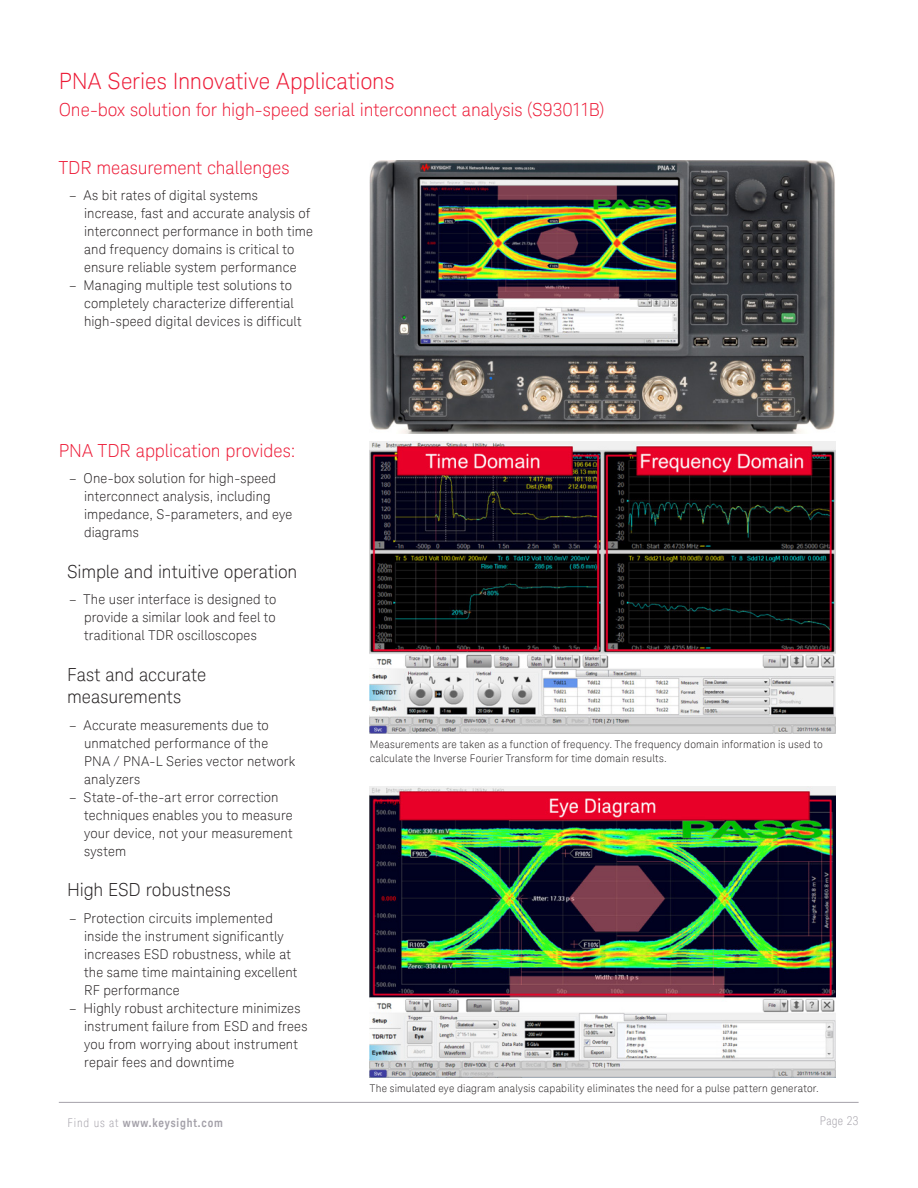
<style>
.page{position:relative;width:918px;height:1188px;background:#fff}
.page>*{position:absolute;margin:0;border:0;box-sizing:border-box;transform-origin:0 0}
.K_Heading_1{font:300 22.5px "Keysight Sans";letter-spacing:-.005em;color:#ed1a36}
.K_Heading_3{font:300 18px/22.5px "Keysight Sans";letter-spacing:-.005em;color:#231f20}
.K_Heading_1-2{font:300 18px "Keysight Sans";letter-spacing:-.005em;color:#ed1a36}
.K_Heading_2{font:300 18px "Keysight Sans";letter-spacing:-.005em;color:#ed1a36}
.t1{font:300 13.5px/18px "Keysight Sans";letter-spacing:.01em;color:#231f20}
.t2{font:700 12px "Keysight Sans Condensed";letter-spacing:.07em;color:#a4a1a9}
.t3{font:300 condensed 12px "Keysight Sans";letter-spacing:.03em;color:#a4a1a9}
.K_Captions{font:300 10.5px/13.5px "Keysight Sans";letter-spacing:.02em;color:#231f20}
.s1{font-family:"Keysight Sans";font-weight:300;font-stretch:condensed}
</style>
<div class="page">
<hr style="left:59px;top:1102px;width:800px;height:1px;background:#a4a1a9">
<img style="left:370px;top:160px;width:465px;height:274px">
<img style="left:370px;top:442px;width:466px;height:291px">
<img style="left:370px;top:786px;width:466px;height:292px">
<p class="K_Heading_1" style="left:59px;top:68px;width:337px">PNA Series Innovative Applications</p>
<p class="K_Heading_1-2" style="left:59px;top:99px;width:547px">One-box solution for high-speed serial interconnect analysis (S93011B)</p>
<p class="K_Heading_2" style="left:59px;top:157px;width:232px">TDR measurement challenges</p>
<p class="t1" style="left:84px;top:186px;width:230px;text-indent:-15px">– As bit rates of digital systems increase, fast and accurate analysis of interconnect performance in both time and frequency domains is critical to ensure reliable system performance</p>
<p class="t1" style="left:84px;top:276px;width:219px;text-indent:-15px">– Managing multiple test solutions to completely characterize differential high-speed digital devices is difficult</p>
<p class="K_Heading_2" style="left:59px;top:440px;width:238px">PNA TDR application provides:</p>
<p class="t1" style="left:84px;top:469px;width:210px;text-indent:-15px">– One-box solution for high-speed interconnect analysis, including impedance, S-parameters, and eye diagrams</p>
<p class="K_Heading_3" style="left:67px;top:560px;width:232px">Simple and intuitive operation</p>
<p class="t1" style="left:84px;top:590px;width:194px;text-align:justify;text-indent:-15px">– The user interface is designed to provide a similar look and feel to traditional TDR oscilloscopes</p>
<p class="K_Heading_3" style="left:67px;top:663px;width:141px">Fast and accurate measurements</p>
<p class="t1" style="left:84px;top:716px;width:213px;text-indent:-15px">– Accurate measurements due to unmatched performance of the<br>PNA / PNA-L Series vector network analyzers</p>
<p class="t1" style="left:84px;top:788px;width:210px;text-indent:-15px">– State-of-the-art error correction techniques enables you to measure your device, not your measurement system</p>
<p class="K_Heading_3" style="left:67px;top:878px;width:165px">High ESD robustness</p>
<p class="t1" style="left:84px;top:909px;width:215px;text-indent:-15px">– Protection circuits implemented inside the instrument significantly increases ESD robustness, while at the same time maintaining excellent<br>RF performance</p>
<p class="t1" style="left:84px;top:999px;width:225px;text-indent:-15px">– Highly robust architecture minimizes instrument failure from ESD and frees you from worrying about instrument repair fees and downtime</p>
<p class="K_Captions" style="left:370px;top:738px;width:454px">Measurements are taken as a function of frequency. The frequency domain information is used to calculate the Inverse Fourier Transform for time domain results.</p>
<p class="K_Captions" style="left:370px;top:1081px;width:449px">The simulated eye diagram analysis capability eliminates the need for a pulse pattern generator.</p>
<p class="t2" style="left:68px;top:1115px;width:157px"><span class="s1">Find us at</span> www.keysight.com</p>
<p class="t3" style="left:820px;top:1113px;width:40px">Page 23</p>
</div>
